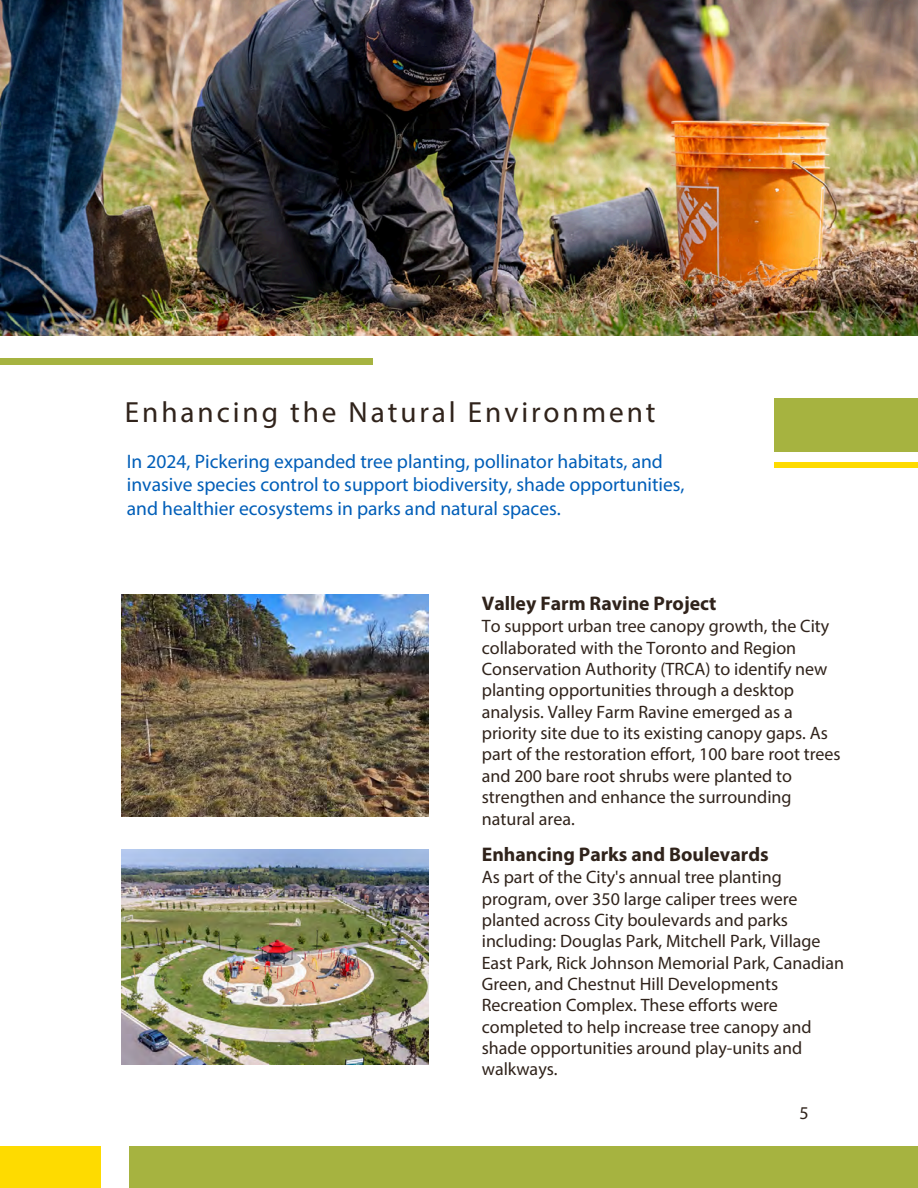
<style>
.page{position:relative;width:918px;height:1188px;background:#fff}
.page>*{position:absolute;margin:0;border:0;box-sizing:border-box;transform-origin:0 0}
.t1{font:29.25px "Myriad Pro";letter-spacing:.1em;color:#30231b}
.t2{font:700 19.8px "Myriad Pro";color:#30231b}
.t3{font:19.5px/23.2px "Myriad Pro";color:#005eb8}
.t4{font:18px/21.3px "Myriad Pro";color:#30231b}
</style>
<div class="page">
<div style="left:130px;top:1146px;width:788px;height:42px;background:#a6b340"></div>
<div style="left:0;top:1146px;width:100px;height:42px;background:#fedb00"></div>
<div style="left:775px;top:462px;width:143px;height:5px;background:#fedb00"></div>
<div style="left:775px;top:398px;width:143px;height:54px;background:#a6b340"></div>
<div style="left:0;top:358px;width:372px;height:7px;background:#a6b340"></div>
<img style="left:0;top:0;width:918px;height:336px">
<img style="left:122px;top:594px;width:307px;height:223px">
<img style="left:122px;top:850px;width:307px;height:215px">
<h2 class="t1" style="left:125px;top:400px;width:532px">Enhancing the Natural Environment</h2>
<p class="t3" style="left:127px;top:451px;width:559px">In 2024, Pickering expanded tree planting, pollinator habitats, and invasive species control to support biodiversity, shade opportunities,</p>
<p class="t3" style="left:127px;top:498px;width:436px">and healthier ecosystems in parks and natural spaces.</p>
<h3 class="t2" style="left:482px;top:595px;width:236px">Valley Farm Ravine Project</h3>
<p class="t4" style="left:482px;top:617px;width:360px">To support urban tree canopy growth, the City collaborated with the Toronto and Region Conservation Authority (TRCA) to identify new planting opportunities through a desktop analysis. Valley Farm Ravine emerged as a priority site due to its existing canopy gaps. As part of the restoration effort, 100 bare root trees and 200 bare root shrubs were planted to strengthen and enhance the surrounding natural area.</p>
<h3 class="t2" style="left:482px;top:846px;width:288px">Enhancing Parks and Boulevards</h3>
<p class="t4" style="left:482px;top:868px;width:364px">As part of the City's annual tree planting program, over 350 large caliper trees were planted across City boulevards and parks including: Douglas Park, Mitchell Park, Village East Park, Rick Johnson Memorial Park, Canadian Green, and Chestnut Hill Developments Recreation Complex. These efforts were completed to help increase tree canopy and shade opportunities around play-units and walkways.</p>
<p class="t4" style="left:799px;top:1104px;width:11px">5</p>
</div>
